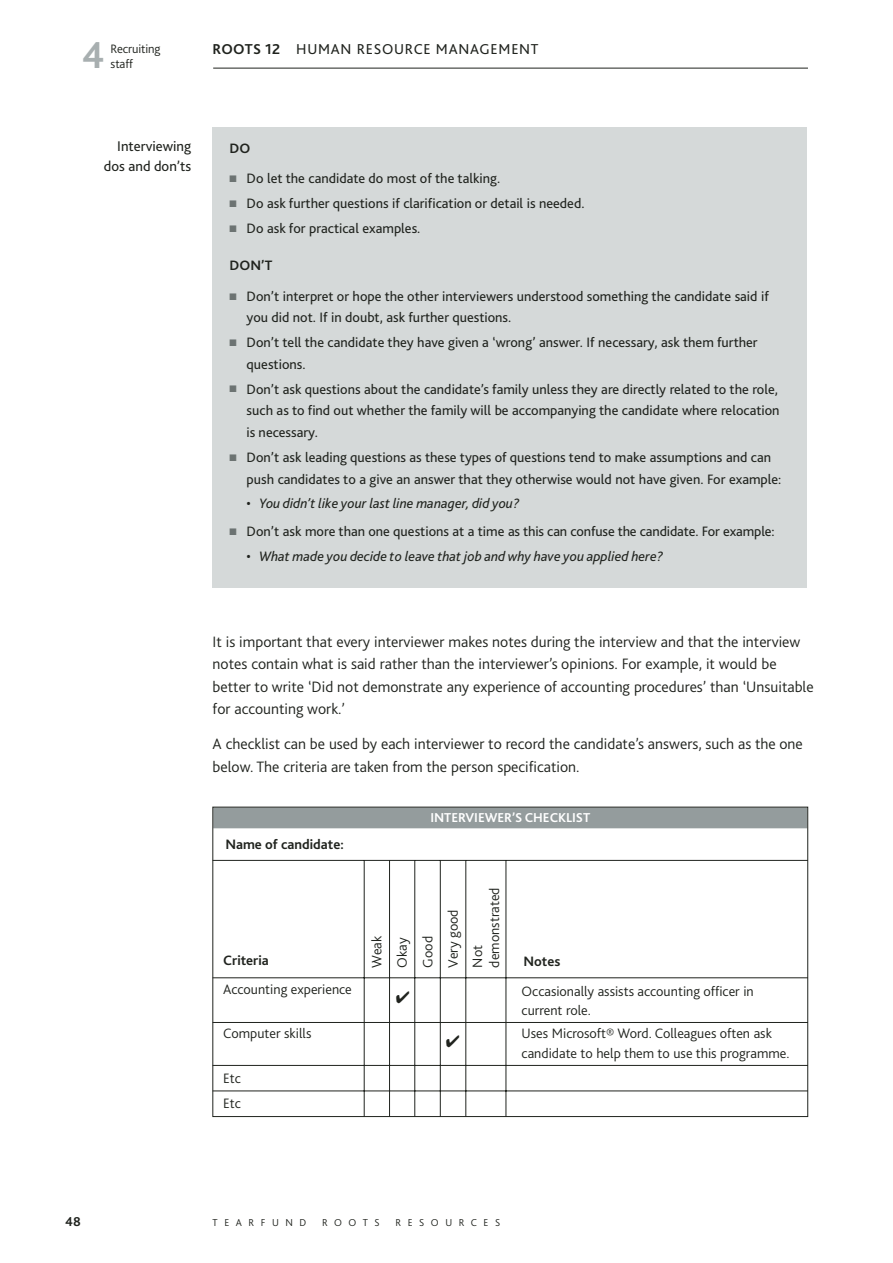
<style>
.page{position:relative;width:893px;height:1263px;background:#fff}
.page>*{position:absolute;margin:0;border:0;box-sizing:border-box;transform-origin:0 0}
.t1{font:700 39px "Bliss 2";color:#a8afb0}
.t2{font:300 15.75px/22.5px "Bliss 2";color:#20231e}
.t3{font:15px "Bliss 2";letter-spacing:.05em;color:#20231e}
.t4{font:14.7px/19.8px "Bliss 2";color:#20231e;text-align:right}
.t5{font:14.25px/21.8px "Bliss 2";color:#20231e}
.t6{font:300 14.25px/25.2px "Bliss 2";color:#20231e}
.t7{font:italic 14.25px "Bliss 2";color:#20231e}
.t8{font:700 14.25px "Bliss 2";color:#20231e}
.t9{font:700 13.5px "Bliss 2";letter-spacing:-.005em;color:#fff}
.t10{font:700 13.5px "Bliss 2";color:#20231e}
.t11{font:300 12.75px "Bliss 2";letter-spacing:-.01em;color:#20231e}
.t12{font:300 10.5px "Bliss 2";letter-spacing:.625em;color:#20231e}
.s1{font-weight:700}
.s2{color:#6c7372}
.s3{font-style:normal}
</style>
<div class="page">
<hr style="left:213px;top:68px;width:595px;height:1px;background:#20231e">
<div style="left:213px;top:128px;width:594px;height:460px;background:#d5d9d9"></div>
<div style="left:213px;top:807px;width:594px;height:21px;background:#949c9d"></div>
<hr style="left:364px;top:861px;width:1px;height:256px;background:#20231e">
<hr style="left:389px;top:861px;width:1px;height:256px;background:#20231e">
<hr style="left:414px;top:861px;width:1px;height:256px;background:#20231e">
<hr style="left:440px;top:860px;width:1px;height:257px;background:#20231e">
<hr style="left:465px;top:860px;width:1px;height:257px;background:#20231e">
<hr style="left:506px;top:860px;width:1px;height:257px;background:#20231e">
<hr style="left:213px;top:860px;width:595px;height:1px;background:#20231e">
<hr style="left:213px;top:978px;width:595px;height:1px;background:#20231e">
<hr style="left:213px;top:1022px;width:595px;height:1px;background:#20231e">
<hr style="left:213px;top:1091px;width:595px;height:1px;background:#20231e">
<hr style="left:213px;top:1065px;width:595px;height:1px;background:#20231e">
<h1 class="t1" style="left:82px;top:40px;width:24px">4</h1>
<p class="t11" style="left:111px;top:44px;width:52px">Recruiting</p>
<p class="t3" style="left:213px;top:43px;width:327px"><span class="s1">ROOTS 12</span> HUMAN RESOURCE MANAGEMENT</p>
<p class="t11" style="left:111px;top:59px;width:24px">staff</p>
<p class="t4" style="left:104px;top:138px;width:89px">Interviewing dos and don’ts</p>
<p class="t8" style="left:230px;top:143px;width:22px">DO</p>
<p class="t5" style="left:230px;top:169px;width:272px"><span class="s2">■</span> Do let the candidate do most of the talking.</p>
<p class="t5" style="left:230px;top:194px;width:356px"><span class="s2">■</span> Do ask further questions if clarification or detail is needed.</p>
<p class="t5" style="left:230px;top:219px;width:192px"><span class="s2">■</span> Do ask for practical examples.</p>
<p class="t8" style="left:230px;top:260px;width:44px">DON’T</p>
<p class="t5" style="left:247px;top:286px;width:524px;text-indent:-17px"><span class="s2">■</span> Don’t interpret or hope the other interviewers understood something the candidate said if you did not. If in doubt, ask further questions.</p>
<p class="t5" style="left:247px;top:333px;width:513px;text-indent:-17px"><span class="s2">■</span> Don’t tell the candidate they have given a ‘wrong’ answer. If necessary, ask them further questions.</p>
<p class="t5" style="left:247px;top:379px;width:534px;text-align:justify;text-indent:-17px"><span class="s2">■</span> Don’t ask questions about the candidate’s family unless they are directly related to the role, such as to find out whether the family will be accompanying the candidate where relocation is necessary.</p>
<p class="t5" style="left:247px;top:448px;width:536px;text-indent:-17px"><span class="s2">■</span> Don’t ask leading questions as these types of questions tend to make assumptions and can push candidates to a give an answer that they otherwise would not have given. For example:</p>
<p class="t7" style="left:247px;top:498px;width:274px"><span class="s3">•</span> You didn’t like your last line manager, did you?</p>
<p class="t5" style="left:230px;top:522px;width:546px"><span class="s2">■</span> Don’t ask more than one questions at a time as this can confuse the candidate. For example:</p>
<p class="t7" style="left:247px;top:551px;width:418px"><span class="s3">•</span> What made you decide to leave that job and why have you applied here?</p>
<p class="t2" style="left:213px;top:632px;width:603px">It is important that every interviewer makes notes during the interview and that the interview notes contain what is said rather than the interviewer’s opinions. For example, it would be better to write ‘Did not demonstrate any experience of accounting procedures’ than ‘Unsuitable for accounting work.’</p>
<p class="t2" style="left:213px;top:734px;width:592px">A checklist can be used by each interviewer to record the candidate’s answers, such as the one below. The criteria are taken from the person specification.</p>
<p class="t8" style="left:225px;top:838px;width:120px">Name of candidate:</p>
<p class="t8" style="left:223px;top:955px;width:47px">Criteria</p>
<p class="t6" style="left:223px;top:978px;width:130px">Accounting experience</p>
<p class="t6" style="left:223px;top:1022px;width:90px">Computer skills</p>
<p class="t6" style="left:223px;top:1067px;width:19px">Etc</p>
<p class="t6" style="left:223px;top:1092px;width:19px">Etc</p>
<p class="t9" style="left:430px;top:812px;width:161px">INTERVIEWER’S CHECKLIST</p>
<p class="t6" style="left:483px;top:968px;width:82px;rotate:-90deg">demonstrated</p>
<p class="t6" style="left:365px;top:968px;width:60px;rotate:-90deg">Weak<br>Okay<br>Good<br>Very good<br>Not</p>
<p class="t8" style="left:523px;top:955px;width:38px">Notes</p>
<p class="t6" style="left:522px;top:983px;width:234px;line-height:19.5px">Occasionally assists accounting officer in current role.</p>
<p class="t6" style="left:522px;top:1025px;width:269px;line-height:19.5px">Uses Microsoft® Word. Colleagues often ask candidate to help them to use this programme.</p>
<p class="t10" style="left:65px;top:1216px;width:17px">48</p>
<p class="t12" style="left:213px;top:1218px;width:95px">TEARFUND</p>
<p class="t12" style="left:322px;top:1218px;width:59px">ROOTS</p>
<p class="t12" style="left:395px;top:1218px;width:106px">RESOURCES</p>
</div>
